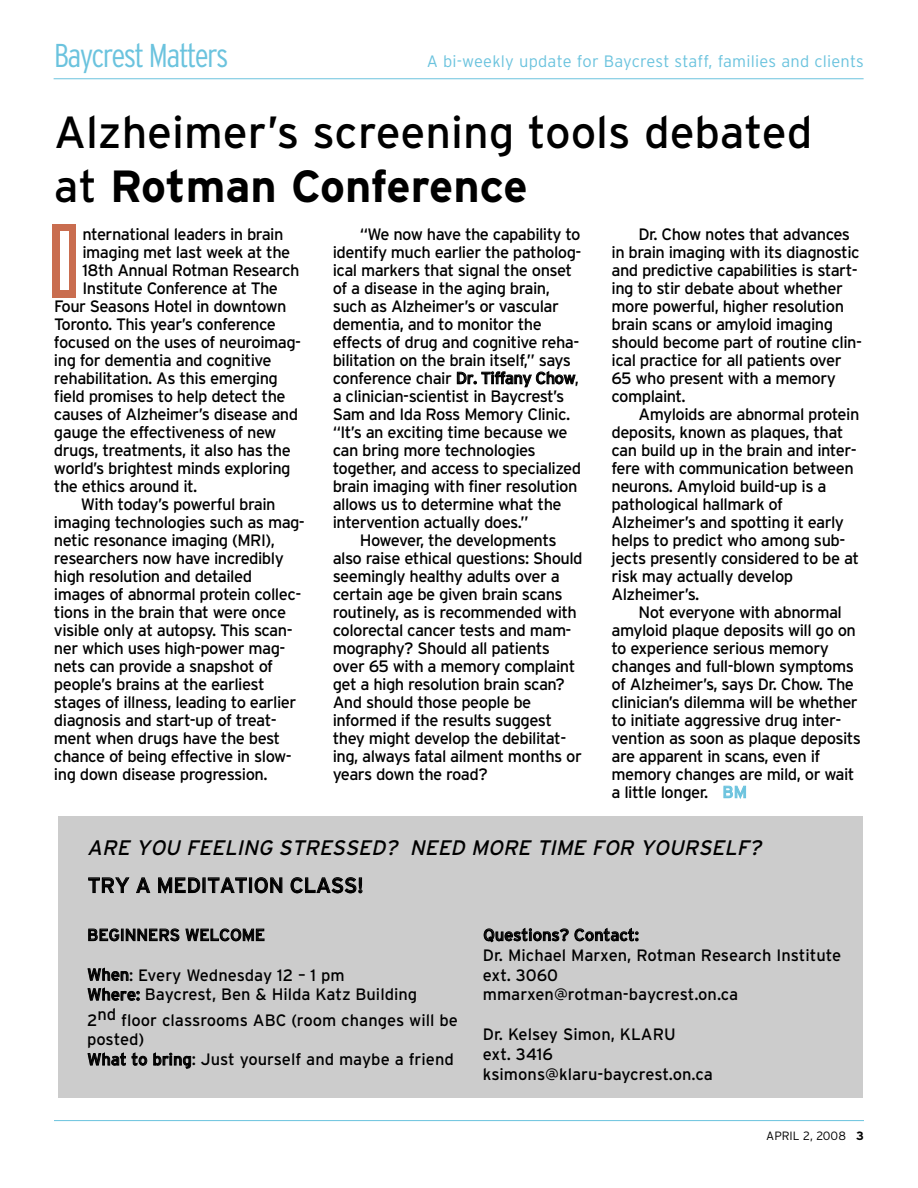
<style>
.page{position:relative;width:918px;height:1188px;background:#fff}
.page>*{position:absolute;margin:0;border:0;box-sizing:border-box;transform-origin:0 0}
.t1{font:condensed 84px "Interstate";color:#fff}
.t2{font:45px/54px "Interstate";color:#000}
.t3{font:300 condensed 33px "Interstate";letter-spacing:-.05em;color:#6bc3de}
.t4{font:italic 21px "Interstate";color:#000}
.t5{font:21px "Interstate";color:#000}
.t6{font:16.5px/18px "Interstate";letter-spacing:-.035em;color:#000}
.t7{font:16.5px/19.8px "Interstate";color:#000}
.t8{font:300 16.5px "Interstate";letter-spacing:.01em;color:#6bc3de}
.t9{font:300 12px "Interstate";color:#000}
.s1{font-weight:700}
.s2{color:#6bc3de}
</style>
<div class="page">
<hr style="left:54px;top:1120px;width:810px;height:1px;background:#6bc3de">
<hr style="left:54px;top:78px;width:810px;height:1px;background:#6bc3de">
<div style="left:52px;top:225px;width:24px;height:73px;background:#c96d4f"></div>
<div style="left:58px;top:816px;width:805px;height:282px;background:#ccc"></div>
<h3 class="t3" style="left:54px;top:36px;width:176px">Baycrest Matters</h3>
<p class="t8" style="left:427px;top:52px;width:439px">A bi-weekly update for Baycrest staff, families and clients</p>
<h2 class="t2" style="left:54px;top:106px;width:760px">Alzheimer’s screening tools debated at <span class="s1">Rotman Conference</span></h2>
<h1 class="t1" style="left:54px;top:212px;width:22px">I</h1>
<p class="t6" style="left:82px;top:225px;width:202px">nternational leaders in brain</p>
<p class="t6" style="left:82px;top:243px;width:209px">imaging met last week at the</p>
<p class="t6" style="left:83px;top:261px;width:218px">18th Annual Rotman Research</p>
<p class="t6" style="left:83px;top:279px;width:197px">Institute Conference at The</p>
<p class="t6" style="left:54px;top:297px;width:234px">Four Seasons Hotel in downtown</p>
<p class="t6" style="left:54px;top:315px;width:224px">Toronto. This year’s conference</p>
<p class="t6" style="left:54px;top:333px;width:249px">focused on the uses of neuroimag-</p>
<p class="t6" style="left:54px;top:351px;width:219px">ing for dementia and cognitive</p>
<p class="t6" style="left:54px;top:369px;width:225px">rehabilitation. As this emerging</p>
<p class="t6" style="left:54px;top:387px;width:233px">field promises to help detect the</p>
<p class="t6" style="left:54px;top:405px;width:246px">causes of Alzheimer’s disease and</p>
<p class="t6" style="left:54px;top:423px;width:224px">gauge the effectiveness of new</p>
<p class="t6" style="left:54px;top:441px;width:238px">drugs, treatments, it also has the</p>
<p class="t6" style="left:54px;top:459px;width:238px">world’s brightest minds exploring</p>
<p class="t6" style="left:54px;top:477px;width:145px">the ethics around it.</p>
<p class="t6" style="left:81px;top:495px;width:196px">With today’s powerful brain</p>
<p class="t6" style="left:54px;top:513px;width:252px">imaging technologies such as mag-</p>
<p class="t6" style="left:54px;top:531px;width:222px">netic resonance imaging (MRI),</p>
<p class="t6" style="left:54px;top:549px;width:231px">researchers now have incredibly</p>
<p class="t6" style="left:54px;top:567px;width:200px">high resolution and detailed</p>
<p class="t6" style="left:54px;top:585px;width:249px">images of abnormal protein collec-</p>
<p class="t6" style="left:54px;top:603px;width:234px">tions in the brain that were once</p>
<p class="t6" style="left:54px;top:621px;width:240px">visible only at autopsy. This scan-</p>
<p class="t6" style="left:54px;top:639px;width:233px">ner which uses high-power mag-</p>
<p class="t6" style="left:54px;top:657px;width:221px">nets can provide a snapshot of</p>
<p class="t6" style="left:54px;top:675px;width:212px">people’s brains at the earliest</p>
<p class="t6" style="left:54px;top:693px;width:244px">stages of illness, leading to earlier</p>
<p class="t6" style="left:54px;top:711px;width:224px">diagnosis and start-up of treat-</p>
<p class="t6" style="left:54px;top:729px;width:228px">ment when drugs have the best</p>
<p class="t6" style="left:54px;top:747px;width:239px">chance of being effective in slow-</p>
<p class="t6" style="left:54px;top:765px;width:215px">ing down disease progression.</p>
<p class="t6" style="left:360px;top:225px;width:222px">“We now have the capability to</p>
<p class="t6" style="left:333px;top:243px;width:250px">identify much earlier the patholog-</p>
<p class="t6" style="left:333px;top:261px;width:241px">ical markers that signal the onset</p>
<p class="t6" style="left:333px;top:279px;width:219px">of a disease in the aging brain,</p>
<p class="t6" style="left:333px;top:297px;width:228px">such as Alzheimer’s or vascular</p>
<p class="t6" style="left:333px;top:315px;width:211px">dementia, and to monitor the</p>
<p class="t6" style="left:333px;top:333px;width:248px">effects of drug and cognitive reha-</p>
<p class="t6" style="left:333px;top:351px;width:240px">bilitation on the brain itself,” says</p>
<p class="t6" style="left:333px;top:369px;width:248px">conference chair Dr. Tiffany Chow,</p>
<p class="t6" style="left:333px;top:387px;width:233px">a clinician-scientist in Baycrest’s</p>
<p class="t6" style="left:333px;top:405px;width:239px">Sam and Ida Ross Memory Clinic.</p>
<p class="t6" style="left:333px;top:423px;width:236px">“It’s an exciting time because we</p>
<p class="t6" style="left:333px;top:441px;width:205px">can bring more technologies</p>
<p class="t6" style="left:333px;top:459px;width:250px">together, and access to specialized</p>
<p class="t6" style="left:333px;top:477px;width:246px">brain imaging with finer resolution</p>
<p class="t6" style="left:333px;top:495px;width:230px">allows us to determine what the</p>
<p class="t6" style="left:333px;top:513px;width:198px">intervention actually does.”</p>
<p class="t6" style="left:360px;top:531px;width:198px">However, the developments</p>
<p class="t6" style="left:333px;top:549px;width:251px">also raise ethical questions: Should</p>
<p class="t6" style="left:333px;top:567px;width:229px">seemingly healthy adults over a</p>
<p class="t6" style="left:333px;top:585px;width:232px">certain age be given brain scans</p>
<p class="t6" style="left:333px;top:603px;width:246px">routinely, as is recommended with</p>
<p class="t6" style="left:333px;top:621px;width:240px">colorectal cancer tests and mam-</p>
<p class="t6" style="left:333px;top:639px;width:219px">mography? Should all patients</p>
<p class="t6" style="left:333px;top:657px;width:244px">over 65 with a memory complaint</p>
<p class="t6" style="left:333px;top:675px;width:234px">get a high resolution brain scan?</p>
<p class="t6" style="left:333px;top:693px;width:200px">And should those people be</p>
<p class="t6" style="left:333px;top:711px;width:221px">informed if the results suggest</p>
<p class="t6" style="left:333px;top:729px;width:235px">they might develop the debilitat-</p>
<p class="t6" style="left:333px;top:747px;width:251px">ing, always fatal ailment months or</p>
<p class="t6" style="left:333px;top:765px;width:157px">years down the road?</p>
<p class="t6" style="left:612px;top:225px;width:252px;text-indent:27px">Dr. Chow notes that advances in brain imaging with its diagnostic and predictive capabilities is start&shy;ing to stir debate about whether more powerful, higher resolution brain scans or amyloid imaging should become part of routine clin&shy;ical practice for all patients over<br>65 who present with a memory complaint.</p>
<p class="t6" style="left:612px;top:405px;width:249px;text-indent:27px">Amyloids are abnormal protein deposits, known as plaques, that can build up in the brain and inter&shy;fere with communication between neurons. Amyloid build-up is a pathological hallmark of<br>Alzheimer’s and spotting it early helps to predict who among sub&shy;jects presently considered to be at risk may actually develop<br>Alzheimer’s.</p>
<p class="t6" style="left:612px;top:603px;width:251px;text-indent:27px">Not everyone with abnormal amyloid plaque deposits will go on to experience serious memory changes and full-blown symptoms of Alzheimer’s, says Dr. Chow. The clinician’s dilemma will be whether to initiate aggressive drug inter&shy;vention as soon as plaque deposits are apparent in scans, even if memory changes are mild, or wait a little longer. <span class="s2">BM</span></p>
<p class="t4" style="left:87px;top:836px;width:679px">ARE YOU FEELING STRESSED? NEED MORE TIME FOR YOURSELF?</p>
<p class="t5" style="left:88px;top:873px;width:277px">TRY A MEDITATION CLASS!</p>
<p class="t7" style="left:87px;top:925px;width:179px">BEGINNERS WELCOME</p>
<p class="t7" style="left:87px;top:965px;width:332px">When: Every Wednesday 12 – 1 pm<br>Where: Baycrest, Ben &amp; Hilda Katz Building</p>
<p class="t7" style="left:87px;top:1010px;width:373px">2nd floor classrooms ABC (room changes will be posted)<br>What to bring: Just yourself and maybe a friend</p>
<p class="t7" style="left:483px;top:925px;width:360px">Questions? Contact:<br>Dr. Michael Marxen, Rotman Research Institute ext. 3060<br>mmarxen@rotman-baycrest.on.ca</p>
<p class="t7" style="left:483px;top:1024px;width:231px">Dr. Kelsey Simon, KLARU<br>ext. 3416 ksimons@klaru-baycrest.on.ca</p>
<p class="t9" style="left:766px;top:1129px;width:99px">APRIL 2, 2008 <span class="s1">3</span></p>
</div>
